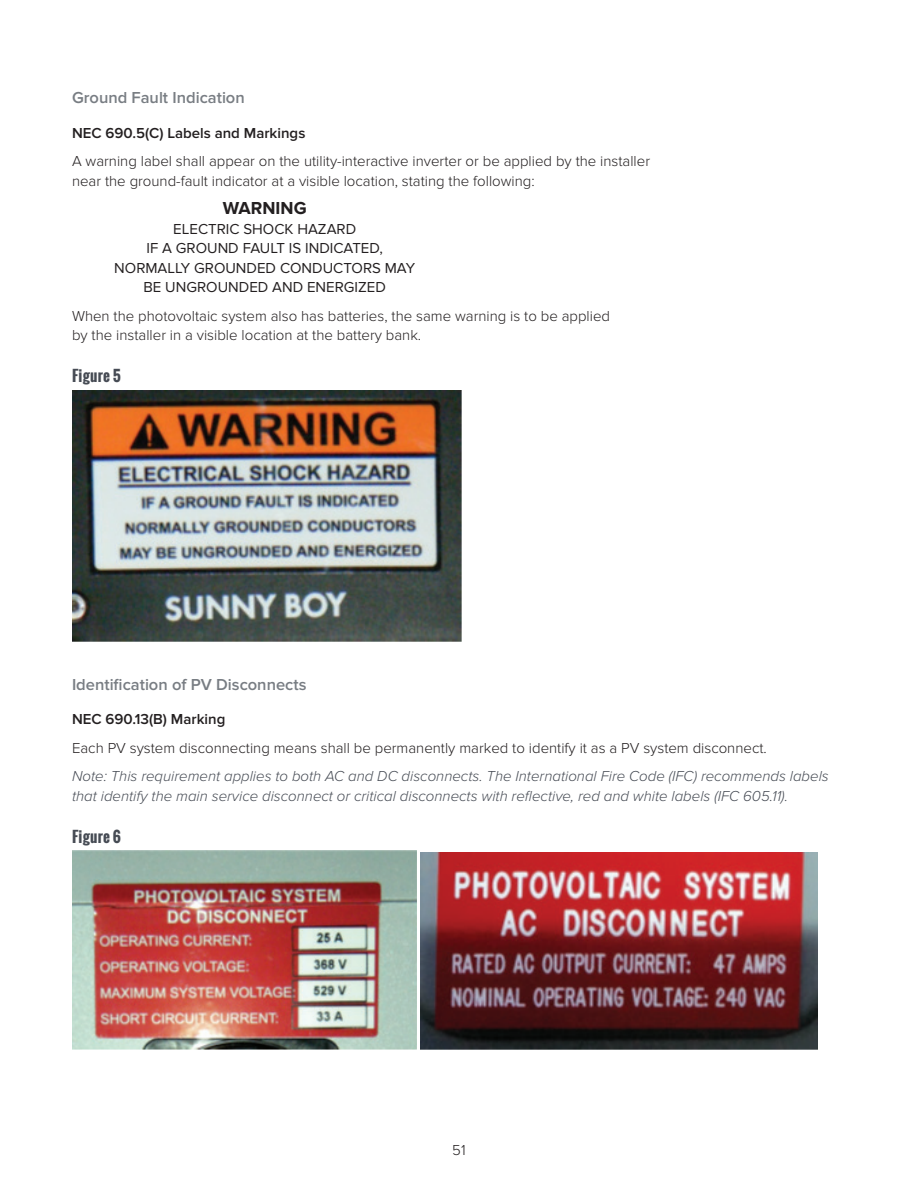
<style>
.page{position:relative;width:918px;height:1188px;background:#fff}
.page>*{position:absolute;margin:0;border:0;box-sizing:border-box;transform-origin:0 0}
.t1{font:700 18px "Proxima Nova";color:#231f20}
.t2{font:600 16.5px "Proxima Nova";color:#787d83}
.t3{font:300 15px/19.5px "Proxima Nova";color:#231f20}
.t4{font:italic 300 15px/19.5px "Proxima Nova";color:#464b54}
.t5{font:15px/19.5px "Proxima Nova";color:#231f20;text-align:center}
.t6{font:600 15px "Proxima Nova";color:#231f20}
.t7{font:700 15px "Oswald";letter-spacing:.02em;color:#464b54}
</style>
<div class="page">
<img style="left:72px;top:390px;width:389px;height:252px">
<img style="left:72px;top:851px;width:345px;height:199px">
<img style="left:421px;top:853px;width:397px;height:197px">
<p class="t2" style="left:72px;top:88px;width:174px">Ground Fault Indication</p>
<p class="t6" style="left:72px;top:124px;width:235px">NEC 690.5(C) Labels and Markings</p>
<p class="t3" style="left:72px;top:151px;width:580px">A warning label shall appear on the utility-interactive inverter or be applied by the installer near the ground-fault indicator at a visible location, stating the following:</p>
<p class="t1" style="left:223px;top:198px;width:85px">WARNING</p>
<p class="t5" style="left:114px;top:219px;width:302px">ELECTRIC SHOCK HAZARD<br>IF A GROUND FAULT IS INDICATED,<br>NORMALLY GROUNDED CONDUCTORS MAY<br>BE UNGROUNDED AND ENERGIZED</p>
<p class="t3" style="left:72px;top:306px;width:540px">When the photovoltaic system also has batteries, the same warning is to be applied by the installer in a visible location at the battery bank.</p>
<p class="t7" style="left:72px;top:364px;width:50px">Figure 5</p>
<p class="t2" style="left:72px;top:675px;width:236px">Identification of PV Disconnects</p>
<p class="t6" style="left:72px;top:710px;width:155px">NEC 690.13(B) Marking</p>
<p class="t3" style="left:72px;top:738px;width:696px">Each PV system disconnecting means shall be permanently marked to identify it as a PV system disconnect.</p>
<p class="t4" style="left:72px;top:767px;width:758px">Note: This requirement applies to both AC and DC disconnects. The International Fire Code (IFC) recommends labels that identify the main service disconnect or critical disconnects with reflective, red and white labels (IFC 605.11).</p>
<p class="t7" style="left:72px;top:825px;width:50px">Figure 6</p>
<p class="t3" style="left:452px;top:1140px;width:15px">51</p>
</div>
